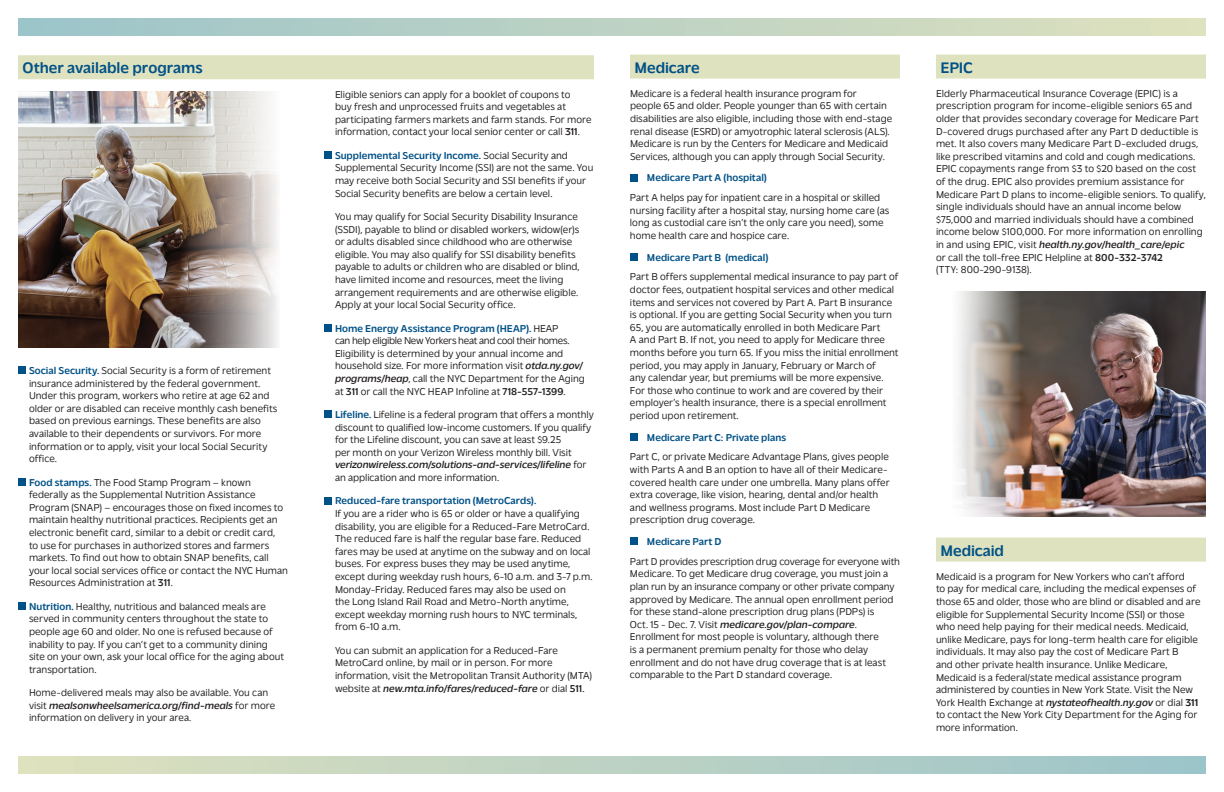
<style>
.page{position:relative;width:1224px;height:792px;background:#fff}
.page>*{position:absolute;margin:0;border:0;box-sizing:border-box;transform-origin:0 0}
.t1{font:500 16px "Massilia";letter-spacing:-.005em;color:#005187}
.t2{font:200 10.5px/12.6px "Massilia";color:#231f20}
.t3{font:500 10.5px "Massilia";color:#005187}
.s1{font-weight:500;color:#005187}
.s2{font-weight:400}
.s3{font-weight:400;font-style:italic}
.s4{font-weight:300}
.s5{font-weight:500}
</style>
<div class="page">
<div style="left:630px;top:55px;width:270px;height:24px;background:#dfe2be"></div>
<div style="left:630px;top:174px;width:7px;height:7px;background:#005187"></div>
<div style="left:630px;top:253px;width:7px;height:8px;background:#005187"></div>
<div style="left:630px;top:433px;width:7px;height:8px;background:#005187"></div>
<div style="left:630px;top:538px;width:7px;height:7px;background:#005187"></div>
<div style="left:936px;top:55px;width:270px;height:24px;background:#dfe2be"></div>
<div style="left:936px;top:538px;width:270px;height:24px;background:#dfe2be"></div>
<div style="left:18px;top:367px;width:7px;height:7px;background:#005187"></div>
<div style="left:18px;top:478px;width:7px;height:8px;background:#005187"></div>
<div style="left:18px;top:603px;width:7px;height:7px;background:#005187"></div>
<div style="left:324px;top:152px;width:7px;height:7px;background:#005187"></div>
<div style="left:324px;top:324px;width:7px;height:8px;background:#005187"></div>
<div style="left:324px;top:411px;width:7px;height:7px;background:#005187"></div>
<div style="left:324px;top:497px;width:7px;height:7px;background:#005187"></div>
<div style="left:18px;top:756px;width:1188px;height:18px;background:linear-gradient(to right,#dee1be,#9bc4ca)"></div>
<div style="left:18px;top:18px;width:1188px;height:18px;background:linear-gradient(to right,#9bc4ca,#dee1be)"></div>
<img style="left:18px;top:92px;width:259px;height:255px">
<img style="left:958px;top:292px;width:248px;height:225px">
<div style="left:18px;top:55px;width:576px;height:24px;background:#dfe2be"></div>
<h1 class="t1" style="left:22px;top:57px;width:182px">Other available programs</h1>
<p class="t2" style="left:29px;top:363px;width:250px"><span class="s1">Social Security.</span> Social Security is a form of retirement insurance administered by the federal government.<br>Under this program, workers who retire at age 62 and older or are disabled can receive monthly cash benefits based on previous earnings. These benefits are also available to their dependents or survivors. For more information or to apply, visit your local Social Security office.</p>
<p class="t2" style="left:29px;top:475px;width:261px"><span class="s1">Food stamps.</span> The Food Stamp Program – known federally as the Supplemental Nutrition Assistance Program (SNAP) – encourages those on fixed incomes to maintain healthy nutritional practices. Recipients get an electronic benefit card, similar to a debit or credit card,<br>to use for purchases in authorized stores and farmers markets. To find out how to obtain SNAP benefits, call your local social services office or contact the NYC Human Resources Administration at <span class="s2">311</span>.</p>
<p class="t2" style="left:29px;top:599px;width:257px"><span class="s1">Nutrition.</span> Healthy, nutritious and balanced meals are served in community centers throughout the state to people age 60 and older. No one is refused because of inability to pay. If you can’t get to a community dining site on your own, ask your local office for the aging about transportation.</p>
<p class="t2" style="left:29px;top:686px;width:248px">Home-delivered meals may also be available. You can visit <span class="s3">mealsonwheelsamerica.org/find-meals</span> for more information on delivery in your area.</p>
<p class="t2" style="left:335px;top:87px;width:258px">Eligible seniors can apply for a booklet of coupons to<br>buy fresh and unprocessed fruits and vegetables at participating farmers markets and farm stands. For more information, contact your local senior center or call <span class="s2">311</span>.</p>
<p class="t2" style="left:335px;top:148px;width:260px"><span class="s1">Supplemental Security Income.</span> Social Security and Supplemental Security Income (SSI) are not the same. You may receive both Social Security and SSI benefits if your Social Security benefits are below a certain level.</p>
<p class="t2" style="left:335px;top:209px;width:246px">You may qualify for Social Security Disability Insurance (SSDI), payable to blind or disabled workers, widow(er)s or adults disabled since childhood who are otherwise eligible. You may also qualify for SSI disability benefits payable to adults or children who are disabled or blind, have limited income and resources, meet the living arrangement requirements and are otherwise eligible.<br>Apply at your local Social Security office.</p>
<p class="t2" style="left:335px;top:321px;width:252px"><span class="s1">Home Energy Assistance Program (HEAP).</span> HEAP<br>can help eligible New Yorkers heat and cool their homes.<br>Eligibility is determined by your annual income and household size. For more information visit <span class="s3">otda.ny.gov/ programs/heap</span>, call the NYC Department for the Aging at <span class="s2">311</span> or call the NYC HEAP Infoline at <span class="s2">718-557-1399</span>.</p>
<p class="t2" style="left:335px;top:407px;width:260px"><span class="s1">Lifeline.</span> Lifeline is a federal program that offers a monthly discount to qualified low-income customers. If you qualify for the Lifeline discount, you can save at least $9.25<br>per month on your Verizon Wireless monthly bill. Visit <span class="s3">verizonwireless.com/solutions-and-services/lifeline</span> for an application and more information.</p>
<p class="t3" style="left:335px;top:494px;width:203px">Reduced-fare transportation (MetroCards).</p>
<p class="t2" style="left:335px;top:506px;width:259px">If you are a rider who is 65 or older or have a qualifying disability, you are eligible for a Reduced-Fare MetroCard.<br>The reduced fare is half the regular base fare. Reduced fares may be used at anytime on the subway and on local buses. For express buses they may be used anytime, except during weekday rush hours, 6-10 a.m. and 3-7 p.m.<br>Monday-Friday. Reduced fares may also be used on<br>the Long Island Rail Road and Metro-North anytime, except weekday morning rush hours to NYC terminals, from 6-10 a.m.</p>
<p class="t2" style="left:335px;top:643px;width:259px">You can submit an application for a Reduced-Fare MetroCard online, by mail or in person. For more information, visit the Metropolitan Transit Authority (MTA) website at <span class="s3">new.mta.info/fares/reduced-fare</span> or dial <span class="s2">511</span><span class="s4">.</span></p>
<h1 class="t1" style="left:634px;top:56px;width:67px">Medicare</h1>
<p class="t2" style="left:630px;top:86px;width:264px">Medicare is a federal health insurance program for<br>people 65 and older. People younger than 65 with certain disabilities are also eligible, including those with end-stage renal disease (ESRD) or amyotrophic lateral sclerosis (ALS).<br>Medicare is run by the Centers for Medicare and Medicaid Services, although you can apply through Social Security.</p>
<p class="t3" style="left:647px;top:171px;width:121px">Medicare Part A (hospital)</p>
<p class="t2" style="left:630px;top:191px;width:261px">Part A helps pay for inpatient care in a hospital or skilled nursing facility after a hospital stay, nursing home care (as long as custodial care isn’t the only care you need), some home health care and hospice care.</p>
<p class="t3" style="left:647px;top:250px;width:123px">Medicare Part B (medical)</p>
<p class="t2" style="left:630px;top:270px;width:270px">Part B offers supplemental medical insurance to pay part of doctor fees, outpatient hospital services and other medical items and services not covered by Part A. Part B insurance is optional. If you are getting Social Security when you turn 65, you are automatically enrolled in both Medicare Part<br>A and Part B. If not, you need to apply for Medicare three months before you turn 65. If you miss the initial enrollment period, you may apply in January, February or March of<br>any calendar year, but premiums will be more expensive.<br>For those who continue to work and are covered by their employer’s health insurance, there is a special enrollment period upon retirement.</p>
<p class="t3" style="left:647px;top:430px;width:141px">Medicare Part C: Private plans</p>
<p class="t2" style="left:630px;top:450px;width:261px">Part C, or private Medicare Advantage Plans, gives people with Parts A and B an option to have all of their Medicare&shy;covered health care under one umbrella. Many plans offer extra coverage, like vision, hearing, dental and/or health and wellness programs. Most include Part D Medicare prescription drug coverage.</p>
<p class="t3" style="left:647px;top:534px;width:76px">Medicare Part D</p>
<p class="t2" style="left:630px;top:554px;width:272px">Part D provides prescription drug coverage for everyone with Medicare. To get Medicare drug coverage, you must join a plan run by an insurance company or other private company approved by Medicare. The annual open enrollment period for these stand-alone prescription drug plans (PDPs) is<br>Oct. 15 - Dec. 7. Visit <span class="s3">medicare.gov/plan-compare</span>.<br>Enrollment for most people is voluntary, although there<br>is a permanent premium penalty for those who delay enrollment and do not have drug coverage that is at least comparable to the Part D standard coverage.</p>
<h1 class="t1" style="left:940px;top:56px;width:34px">EPIC</h1>
<p class="t2" style="left:936px;top:86px;width:271px">Elderly Pharmaceutical Insurance Coverage (EPIC) is a prescription program for income-eligible seniors 65 and older that provides secondary coverage for Medicare Part D-covered drugs purchased after any Part D deductible is met. It also covers many Medicare Part D-excluded drugs, like prescribed vitamins and cold and cough medications.<br>EPIC copayments range from $3 to $20 based on the cost of the drug. EPIC also provides premium assistance for Medicare Part D plans to income-eligible seniors. To qualify, single individuals should have an annual income below $75,000 and married individuals should have a combined income below $100,000. For more information on enrolling in and using EPIC, visit <span class="s3">health.ny.gov/health_care/epic<br></span>or call the toll-free EPIC Helpline at <span class="s2">800-332-3742<br></span>(TTY: 800-290-9138).</p>
<h1 class="t1" style="left:940px;top:539px;width:65px">Medicaid</h1>
<p class="t2" style="left:936px;top:569px;width:266px">Medicaid is a program for New Yorkers who can’t afford<br>to pay for medical care, including the medical expenses of those 65 and older, those who are blind or disabled and are eligible for Supplemental Security Income (SSI) or those who need help paying for their medical needs. Medicaid, unlike Medicare, pays for long-term health care for eligible individuals. It may also pay the cost of Medicare Part B<br>and other private health insurance. Unlike Medicare, Medicaid is a federal/state medical assistance program administered by counties in New York State. Visit the New York Health Exchange at <span class="s3">nystateofhealth.ny.gov</span> or dial <span class="s5">311 </span>to contact the New York City Department for the Aging for more information.</p>
</div>
